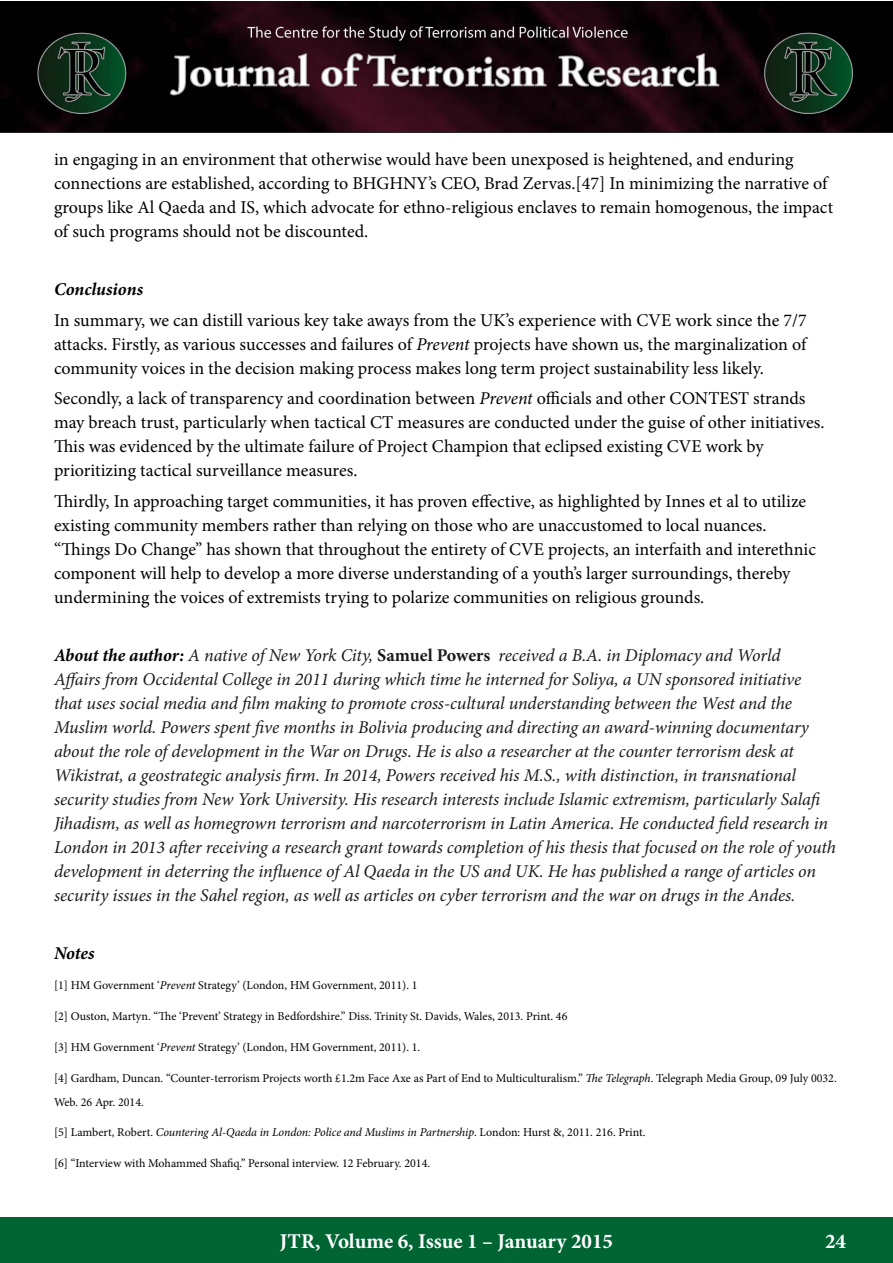
<style>
.page{position:relative;width:893px;height:1263px;background:#fff}
.page>*{position:absolute;margin:0;border:0;box-sizing:border-box;transform-origin:0 0}
.t1{font:700 21px "Minion Pro";color:#fff}
.t2{font:18px/24px "Minion Pro";color:#000}
.t3{font:italic 18px/24px "Minion Pro";letter-spacing:-.01em;color:#1a1a1a}
.t4{font:italic 700 18px "Minion Pro";letter-spacing:-.005em;color:#000}
.t5{font:12px/24px "Minion Pro";color:#000}
.t6{font:italic 12px "Minion Pro";letter-spacing:-.01em;color:#000}
.s1{font-style:italic}
.s2{font-weight:700;color:#000}
.s3{font-weight:700;font-style:normal}
.s4{font-style:normal}
</style>
<div class="page">
<div style="left:0;top:1217px;width:892px;height:46px;background:#006533"></div>
<img style="left:0;top:1px;width:892px;height:132px">
<p class="t2" style="left:54px;top:147px;width:781px">in engaging in an environment that otherwise would have been unexposed is heightened, and enduring connections are established, according to BHGHNY’s CEO, Brad Zervas.[47] In minimizing the narrative of groups like Al Qaeda and IS, which advocate for ethno-religious enclaves to remain homogenous, the impact of such programs should not be discounted.</p>
<p class="t4" style="left:54px;top:276px;width:91px">Conclusions</p>
<p class="t2" style="left:54px;top:308px;width:754px;text-align:justify">In summary, we can distill various key take aways from the UK’s experience with CVE work since the 7/7 attacks. Firstly, as various successes and failures of <span class="s1">Prevent</span> projects have shown us, the marginalization of community voices in the decision making process makes long term project sustainability less likely.</p>
<p class="t2" style="left:54px;top:387px;width:772px">Secondly, a lack of transparency and coordination between <span class="s1">Prevent</span> officials and other CONTEST strands may breach trust, particularly when tactical CT measures are conducted under the guise of other initiatives.<br>This was evidenced by the ultimate failure of Project Champion that eclipsed existing CVE work by prioritizing tactical surveillance measures.</p>
<p class="t2" style="left:54px;top:489px;width:763px">Thirdly, In approaching target communities, it has proven effective, as highlighted by Innes et al to utilize existing community members rather than relying on those who are unaccustomed to local nuances. “Things Do Change” has shown that throughout the entirety of CVE projects, an interfaith and interethnic component will help to develop a more diverse understanding of a youth’s larger surroundings, thereby undermining the voices of extremists trying to polarize communities on religious grounds.</p>
<p class="t3" style="left:54px;top:643px;width:783px"><span class="s2">About the author:</span> A native of New York City, <span class="s3">Samuel Powers</span> received a B.A. in Diplomacy and World<br>Affairs from Occidental College in 2011 during which time he interned for Soliya, a UN sponsored initiative<br>that uses social media and film making to promote cross-cultural understanding between the West and the Muslim world. Powers spent five months in Bolivia producing and directing an award-winning documentary about the role of development in the War on Drugs. He is also a researcher at the counter terrorism desk at Wikistrat, a geostrategic analysis firm. In 2014, Powers received his M.S., with distinction, in transnational security studies from New York University. His research interests include Islamic extremism, particularly Salafi Jihadism, as well as homegrown terrorism and narcoterrorism in Latin America. He conducted field research in London in 2013 after receiving a research grant towards completion of his thesis that focused on the role of youth development in deterring the influence of Al Qaeda in the US and UK. He has published a range of articles on security issues in the Sahel region, as well as articles on cyber terrorism and the war on drugs in the Andes.</p>
<p class="t4" style="left:54px;top:940px;width:42px">Notes</p>
<p class="t5" style="left:54px;top:973px;width:365px">[1] HM Government ‘<span class="s1">Prevent</span> Strategy’ (London, HM Government, 2011). 1</p>
<p class="t5" style="left:54px;top:1004px;width:515px">[2] Ouston, Martyn. “The ‘Prevent’ Strategy in Bedfordshire.” Diss. Trinity St. Davids, Wales, 2013. Print. 46</p>
<p class="t5" style="left:54px;top:1035px;width:368px">[3] HM Government ‘<span class="s1">Prevent</span> Strategy’ (London, HM Government, 2011). 1.</p>
<p class="t5" style="left:54px;top:1066px;width:784px">[4] Gardham, Duncan. “Counter-terrorism Projects worth £1.2m Face Axe as Part of End to Multiculturalism.” <span class="s1">The Telegraph</span>. Telegraph Media Group, 09 July 0032.<br>Web. 26 Apr. 2014.</p>
<p class="t6" style="left:54px;top:1124px;width:593px"><span class="s4">[5] Lambert, Robert.</span> Countering Al-Qaeda in London: Police and Muslims in Partnership<span class="s4">. London: Hurst &amp;, 2011. 216. Print.</span></p>
<p class="t5" style="left:54px;top:1151px;width:378px">[6] “Interview with Mohammed Shafiq.” Personal interview. 12 February. 2014.</p>
<p class="t1" style="left:280px;top:1226px;width:335px">JTR, Volume 6, Issue 1 – January 2015</p>
<p class="t1" style="left:825px;top:1226px;width:22px">24</p>
</div>
